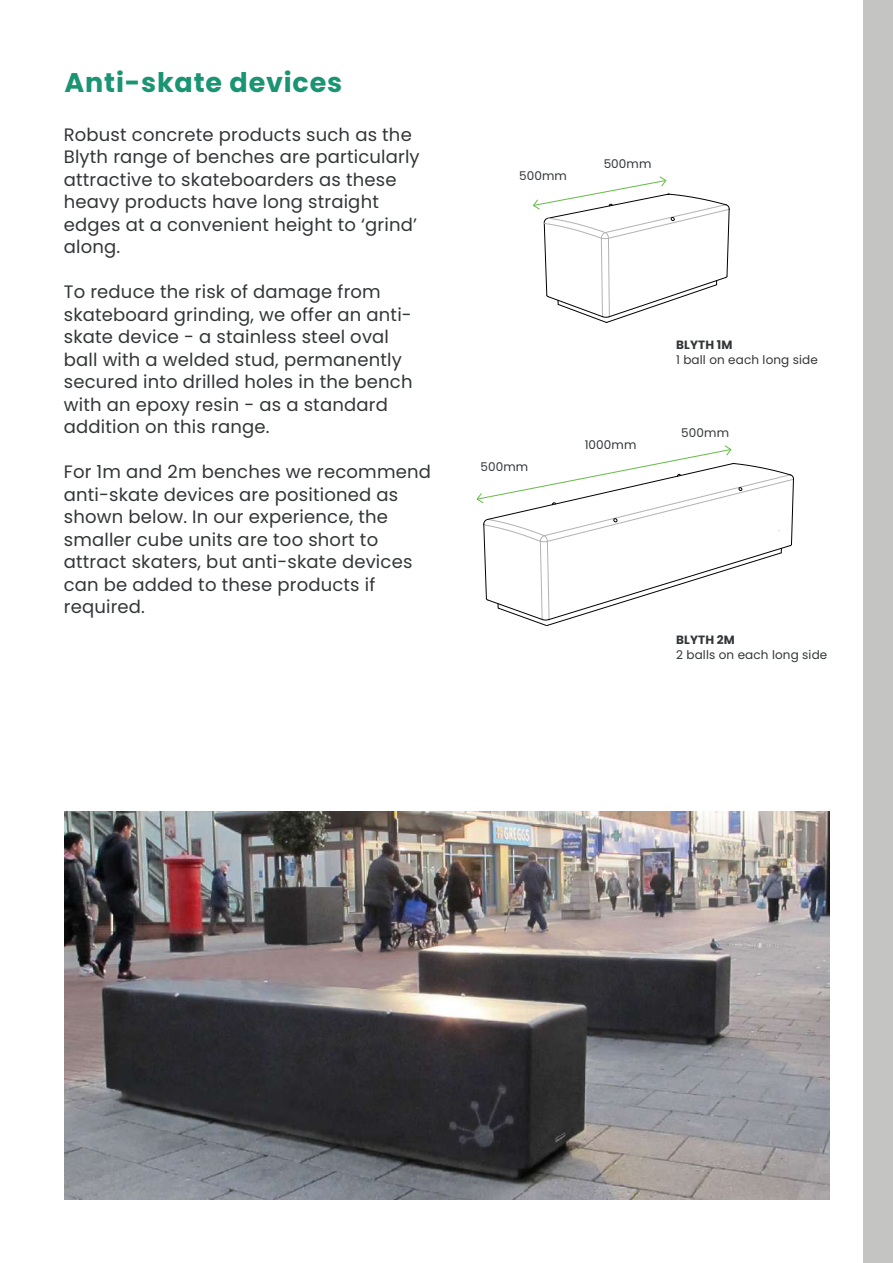
<style>
.page{position:relative;width:893px;height:1263px;background:#fff}
.page>*{position:absolute;margin:0;border:0;box-sizing:border-box;transform-origin:0 0}
.t1{font:700 27px "Poppins";letter-spacing:.03em;color:#1a9473}
.t2{font:18px/22.5px "Poppins";letter-spacing:.01em;color:#333638}
.t3{font:12px "Poppins";letter-spacing:.01em;color:#333638}
.t4{font:700 12px "Poppins";letter-spacing:.01em;color:#333638}
</style>
<div class="page">
<div style="left:863px;top:0;width:30px;height:1263px;background:#c4c4c2"></div>
<img style="left:65px;top:812px;width:764px;height:387px">
<svg style="left:533px;top:176px;width:197px;height:147px"></svg>
<svg style="left:476px;top:445px;width:318px;height:181px"></svg>
<h1 class="t1" style="left:65px;top:67px;width:279px">Anti-skate devices</h1>
<p class="t2" style="left:64px;top:123px;width:357px">Robust concrete products such as the<br>Blyth range of benches are particularly attractive to skateboarders as these heavy products have long straight edges at a convenient height to ‘grind’ along.</p>
<p class="t2" style="left:64px;top:281px;width:350px">To reduce the risk of damage from skateboard grinding, we offer an anti&shy;skate device - a stainless steel oval ball with a welded stud, permanently secured into drilled holes in the bench with an epoxy resin - as a standard addition on this range.</p>
<p class="t2" style="left:64px;top:461px;width:369px">For 1m and 2m benches we recommend anti-skate devices are positioned as shown below. In our experience, the smaller cube units are too short to attract skaters, but anti-skate devices can be added to these products if required.</p>
<p class="t3" style="left:480px;top:459px;width:49px">500mm</p>
<p class="t3" style="left:519px;top:169px;width:49px">500mm</p>
<p class="t3" style="left:604px;top:157px;width:49px">500mm</p>
<p class="t3" style="left:585px;top:438px;width:53px">1000mm</p>
<p class="t4" style="left:676px;top:337px;width:58px">BLYTH 1M</p>
<p class="t3" style="left:676px;top:352px;width:143px">1 ball on each long side</p>
<p class="t3" style="left:681px;top:426px;width:49px">500mm</p>
<p class="t4" style="left:676px;top:633px;width:60px">BLYTH 2M</p>
<p class="t3" style="left:676px;top:648px;width:153px">2 balls on each long side</p>
</div>
